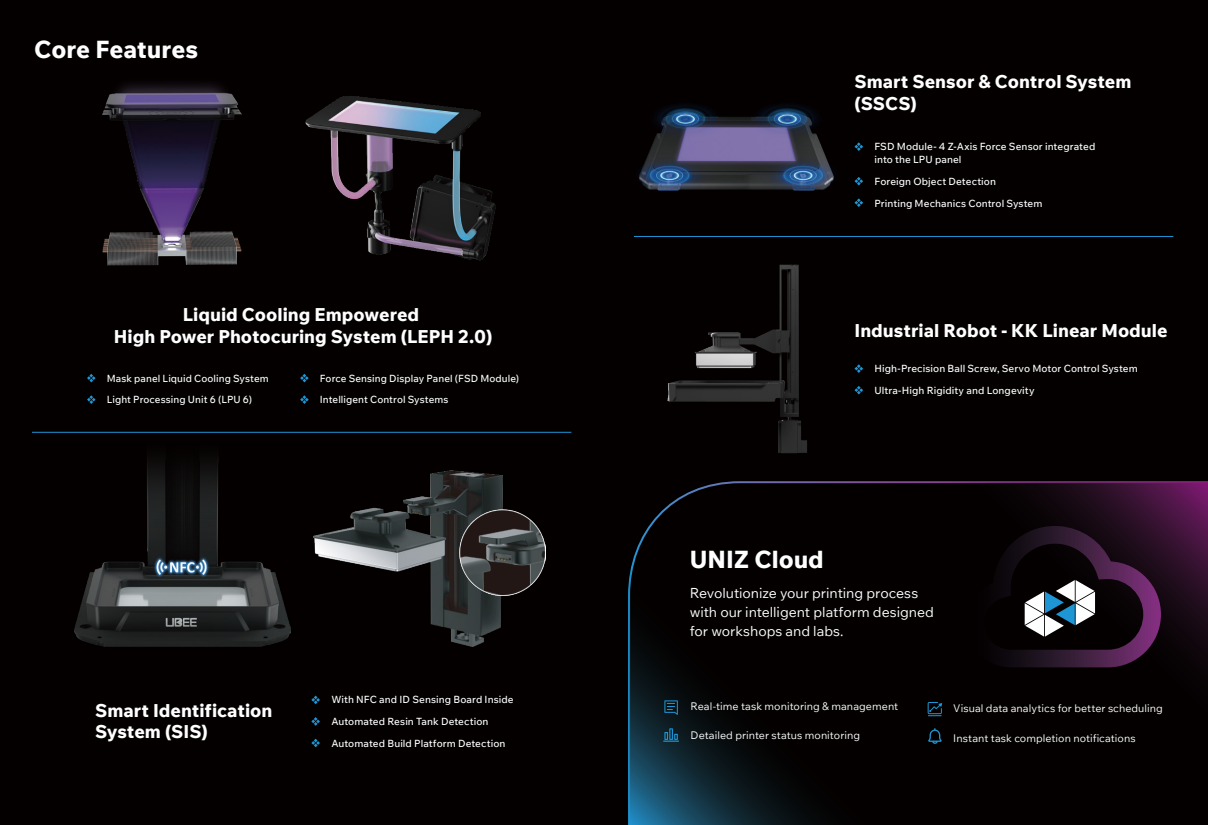
<style>
.page{position:relative;width:1208px;height:825px;background:#040000}
.page>*{position:absolute;margin:0;border:0;box-sizing:border-box;transform-origin:0 0}
.t1{font:800 24px "Wix Madefor Text";color:#fff}
.t2{font:800 18px/21.6px "Wix Madefor Text";color:#fff}
.t3{font:14px/19px "Wix Madefor Text";letter-spacing:-.005em;color:#fff}
.t4{font:10.6px "Wix Madefor Text";letter-spacing:.005em;color:#fff}
.t5{font:500 10px/21px "Wix Madefor Text";letter-spacing:.01em;color:#fff}
</style>
<div class="page">
<svg style="left:628px;top:481px;width:580px;height:344px"></svg>
<svg style="left:87px;top:374px;width:9px;height:8px"></svg>
<svg style="left:87px;top:395px;width:9px;height:9px"></svg>
<svg style="left:300px;top:374px;width:9px;height:8px"></svg>
<svg style="left:300px;top:395px;width:9px;height:9px"></svg>
<img style="left:305px;top:96px;width:191px;height:165px">
<img style="left:102px;top:83px;width:140px;height:183px">
<svg style="left:854px;top:364px;width:9px;height:9px"></svg>
<svg style="left:854px;top:386px;width:9px;height:8px"></svg>
<img style="left:667px;top:264px;width:140px;height:190px">
<svg style="left:949px;top:482px;width:259px;height:258px"></svg>
<svg style="left:629px;top:567px;width:258px;height:258px"></svg>
<svg style="left:854px;top:142px;width:9px;height:9px"></svg>
<svg style="left:854px;top:177px;width:9px;height:8px"></svg>
<svg style="left:854px;top:198px;width:9px;height:9px"></svg>
<img style="left:638px;top:104px;width:196px;height:87px">
<svg style="left:966px;top:526px;width:195px;height:141px"></svg>
<svg style="left:664px;top:700px;width:14px;height:15px"></svg>
<svg style="left:663px;top:728px;width:16px;height:14px"></svg>
<svg style="left:927px;top:702px;width:15px;height:14px"></svg>
<svg style="left:928px;top:728px;width:14px;height:16px"></svg>
<svg style="left:311px;top:695px;width:9px;height:9px"></svg>
<svg style="left:311px;top:717px;width:9px;height:9px"></svg>
<svg style="left:311px;top:739px;width:9px;height:8px"></svg>
<img style="left:313px;top:470px;width:189px;height:177px">
<img style="left:459px;top:509px;width:86px;height:86px">
<img style="left:74px;top:458px;width:217px;height:189px">
<img style="left:153px;top:557px;width:56px;height:21px">
<hr style="left:32px;top:432px;width:539px;height:1px;background:#1e95d4">
<hr style="left:634px;top:236px;width:539px;height:1px;background:#1e95d4">
<h1 class="t1" style="left:34px;top:30px;width:166px">Core Features</h1>
<h2 class="t2" style="left:114px;top:303px;width:380px;text-align:center">Liquid Cooling Empowered<br>High Power Photocuring System (LEPH 2.0)</h2>
<p class="t5" style="left:107px;top:367px;width:163px">Mask panel Liquid Cooling System<br>Light Processing Unit 6 (LPU 6)</p>
<p class="t5" style="left:320px;top:367px;width:201px">Force Sensing Display Panel (FSD Module)<br>Intelligent Control Systems</p>
<h2 class="t2" style="left:95px;top:698px;width:179px">Smart Identification<br>System (SIS)</h2>
<p class="t5" style="left:331px;top:688px;width:184px">With NFC and ID Sensing Board Inside</p>
<p class="t5" style="left:331px;top:710px;width:159px">Automated Resin Tank Detection</p>
<p class="t5" style="left:331px;top:732px;width:176px">Automated Build Platform Detection</p>
<h2 class="t2" style="left:854px;top:69px;width:278px">Smart Sensor &amp; Control System (SSCS)</h2>
<p class="t5" style="left:874px;top:140px;width:222px;line-height:13px">FSD Module- 4 Z-Axis Force Sensor integrated into the LPU panel</p>
<p class="t5" style="left:874px;top:171px;width:123px">Foreign Object Detection</p>
<p class="t5" style="left:874px;top:193px;width:169px">Printing Mechanics Control System</p>
<h2 class="t2" style="left:854px;top:318px;width:315px">Industrial Robot - KK Linear Module</h2>
<p class="t5" style="left:874px;top:358px;width:265px">High-Precision Ball Screw, Servo Motor Control System</p>
<p class="t5" style="left:874px;top:380px;width:162px">Ultra-High Rigidity and Longevity</p>
<h1 class="t1" style="left:689px;top:540px;width:135px">UNIZ Cloud</h1>
<h3 class="t3" style="left:689px;top:583px;width:246px">Revolutionize your printing process with our intelligent platform designed for workshops and labs.</h3>
<p class="t4" style="left:690px;top:698px;width:209px">Real-time task monitoring &amp; management</p>
<p class="t4" style="left:690px;top:727px;width:171px">Detailed printer status monitoring</p>
<p class="t4" style="left:953px;top:700px;width:211px">Visual data analytics for better scheduling</p>
<p class="t4" style="left:953px;top:730px;width:184px">Instant task completion notifications</p>
</div>
